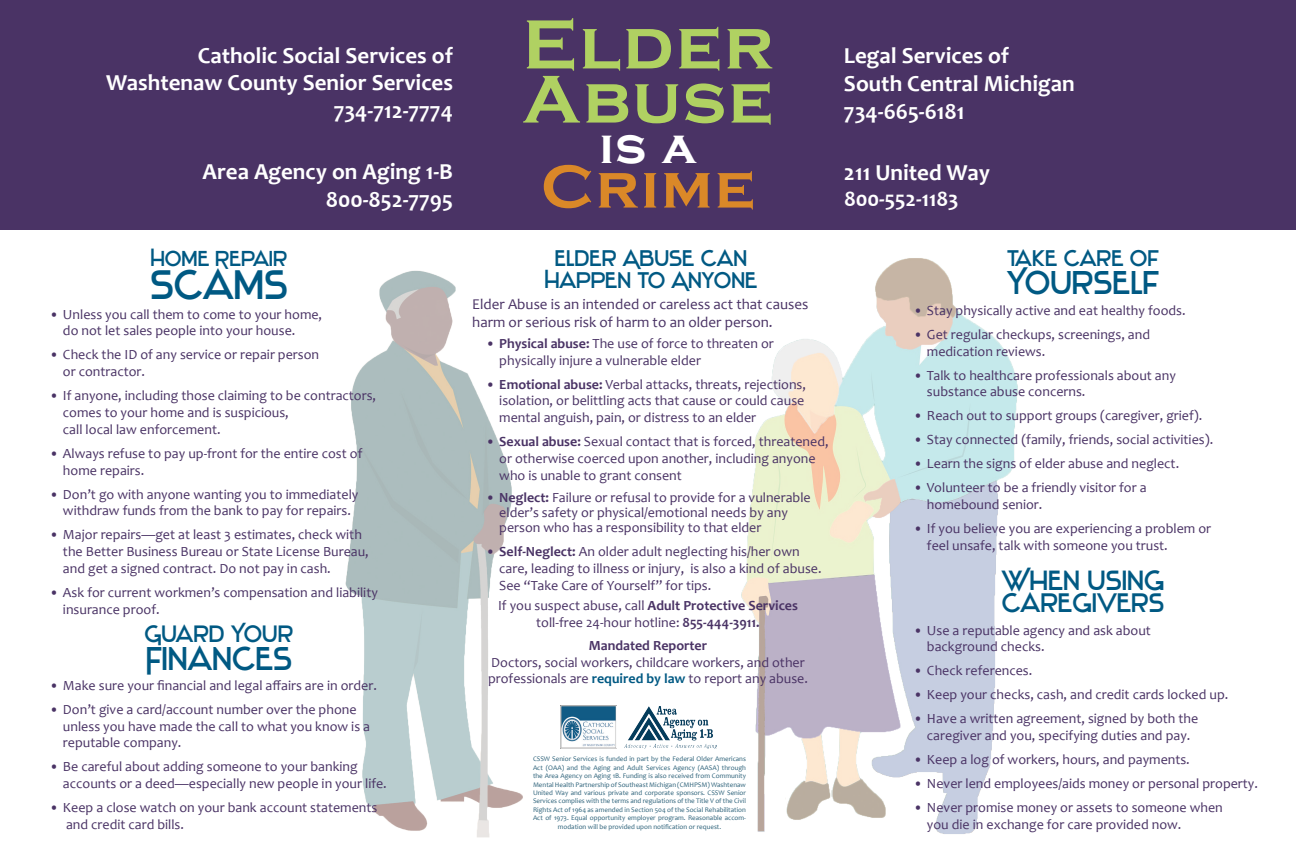
<style>
.page{position:relative;width:1296px;height:864px;background:#fff}
.page>*{position:absolute;margin:0;border:0;box-sizing:border-box;transform-origin:0 0}
.t1{font:700 72px "Copperplate Gothic";letter-spacing:.03em;color:#b0d162}
.t2{font:700 70px "Copperplate Gothic";letter-spacing:.03em;color:#b0d162}
.t3{font:700 63px "Copperplate Gothic";letter-spacing:.03em;color:#da8828}
.t4{font:700 50px "Copperplate Gothic";color:#fff}
.t5{font:40px "Stentiga";color:#005983}
.t6{font:32px "Stentiga";color:#005983}
.t7{font:27px "Stentiga";color:#005983}
.t8{font:26px "Stentiga";color:#005983}
.t9{font:700 23px/27.6px "Candara";color:#fff;text-align:right}
.t10{font:23px "Stentiga";color:#005983}
.t11{font:22px/22px "Stentiga";color:#005983;text-align:center}
.t12{font:700 22px "Candara";color:#fff}
.t13{font:21px "Stentiga";color:#005983}
.t14{font:15px/18px "Candara";color:#4a3365}
.t15{font:14px/16.8px "Candara";color:#4a3365}
.t16{font:700 14px "Candara";color:#4a3365}
.t17{font:7px/8.4px "Candara";color:#2c6179;text-align:center}
.s1{font-weight:700}
.s2{font-weight:700;color:#005983}
</style>
<div class="page">
<img style="left:741px;top:258px;width:277px;height:576px">
<img style="left:345px;top:271px;width:178px;height:567px">
<div style="left:0;top:0;width:1296px;height:230px;background:#4a3365"></div>
<img style="left:561px;top:705px;width:56px;height:44px">
<img style="left:625px;top:706px;width:91px;height:43px">
<h3 class="t9" style="left:106px;top:41px;width:348px">Catholic Social Services of<br>Washtenaw County Senior Services<br>734-712-7774</h3>
<h3 class="t9" style="left:203px;top:158px;width:252px">Area Agency on Aging 1-B<br>800-852-7795</h3>
<h3 class="t13" style="left:151px;top:246px;width:138px">Home Repair</h3>
<h3 class="t5" style="left:150px;top:261px;width:139px">Scams</h3>
<p class="t15" style="left:63px;top:305px;width:261px;text-indent:-13px">• Unless you call them to come to your home, do not let sales people into your house.</p>
<p class="t15" style="left:63px;top:346px;width:258px;text-indent:-13px">• Check the ID of any service or repair person or contractor.</p>
<p class="t15" style="left:63px;top:387px;width:315px;text-indent:-13px">• If anyone, including those claiming to be contractors, comes to your home and is suspicious,<br>call local law enforcement.</p>
<p class="t15" style="left:63px;top:445px;width:301px;text-indent:-13px">• Always refuse to pay up-front for the entire cost of home repairs.</p>
<p class="t15" style="left:50px;top:485px;width:310px;text-align:center">• Don’t go with anyone wanting you to immediately withdraw funds from the bank to pay for repairs.</p>
<p class="t15" style="left:63px;top:526px;width:307px;text-indent:-13px">• Major repairs—get at least 3 estimates, check with the Better Business Bureau or State License Bureau, and get a signed contract. Do not pay in cash.</p>
<p class="t15" style="left:63px;top:584px;width:316px;text-indent:-13px">• Ask for current workmen’s compensation and liability insurance proof.</p>
<h3 class="t10" style="left:145px;top:620px;width:150px">Guard Your</h3>
<h3 class="t6" style="left:146px;top:640px;width:148px">Finances</h3>
<p class="t15" style="left:50px;top:677px;width:329px">• Make sure your financial and legal affairs are in order.</p>
<p class="t15" style="left:63px;top:701px;width:309px;text-indent:-13px">• Don’t give a card/account number over the phone unless you have made the call to what you know is a reputable company.</p>
<p class="t15" style="left:63px;top:758px;width:325px;text-indent:-13px">• Be careful about adding someone to your banking accounts or a deed—especially new people in your life.</p>
<p class="t15" style="left:66px;top:799px;width:313px;text-indent:-17px">• Keep a close watch on your bank account statements and credit card bills.</p>
<h1 class="t1" style="left:523px;top:5px;width:253px">Elder</h1>
<h2 class="t2" style="left:523px;top:61px;width:252px">Abuse</h2>
<h3 class="t4" style="left:600px;top:118px;width:98px">is a</h3>
<h3 class="t3" style="left:541px;top:152px;width:216px">Crime</h3>
<h3 class="t11" style="left:545px;top:248px;width:214px">Elder Abuse Can<br>Happen to Anyone</h3>
<p class="t14" style="left:472px;top:295px;width:338px">Elder Abuse is an intended or careless act that causes harm or serious risk of harm to an older person.</p>
<p class="t15" style="left:499px;top:335px;width:276px;text-indent:-13px"><span class="s1">• Physical abuse:</span> The use of force to threaten or physically injure a vulnerable elder</p>
<p class="t15" style="left:499px;top:375px;width:308px;text-align:justify;text-indent:-13px"><span class="s1">• Emotional abuse:</span> Verbal attacks, threats, rejections, isolation, or belittling acts that cause or could cause mental anguish, pain, or distress to an elder</p>
<p class="t15" style="left:499px;top:433px;width:331px;text-indent:-13px"><span class="s1">• Sexual abuse:</span> Sexual contact that is forced, threatened, or otherwise coerced upon another, including anyone who is unable to grant consent</p>
<p class="t15" style="left:499px;top:490px;width:313px;line-height:15px;text-indent:-13px"><span class="s1">• Neglect:</span> Failure or refusal to provide for a vulnerable elder’s safety or physical/emotional needs by any person who has a responsibility to that elder</p>
<p class="t15" style="left:499px;top:543px;width:324px;text-indent:-13px"><span class="s1">• Self-Neglect:</span> An older adult neglecting his/her own care, leading to illness or injury, is also a kind of abuse.<br>See “Take Care of Yourself” for tips.</p>
<p class="t15" style="left:498px;top:597px;width:301px;text-align:center">If you suspect abuse, call <span class="s1">Adult Protective Services </span>toll-free 24-hour hotline: <span class="s1">855-444-3911.</span></p>
<p class="t16" style="left:589px;top:637px;width:120px">Mandated Reporter</p>
<p class="t15" style="left:488px;top:654px;width:321px">Doctors, social workers, childcare workers, and other professionals are <span class="s2">required by law</span> to report any abuse.</p>
<p class="t17" style="left:533px;top:755px;width:215px">CSSW Senior Services is funded in part by the Federal Older Americans Act (OAA) and the Aging and Adult Services Agency (AASA) through the Area Agency on Aging 1B. Funding is also received from Community Mental Health Partnership of Southeast Michigan (CMHPSM) Washtenaw United Way and various private and corporate sponsors. CSSW Senior Services complies with the terms and regulations of the Title V of the Civil Rights Act of 1964 as amended in Section 504 of the Social Rehabilitation Act of 1973. Equal opportunity employer program. Reasonable accom&shy;modation will be provided upon notification or request.</p>
<h3 class="t9" style="left:844px;top:42px;width:232px;text-align:left">Legal Services of<br>South Central Michigan<br>734-665-6181</h3>
<h3 class="t9" style="left:844px;top:158px;width:147px">211 United Way</h3>
<h3 class="t12" style="left:844px;top:185px;width:116px">800-552-1183</h3>
<h3 class="t11" style="left:1007px;top:248px;width:153px">take Care of</h3>
<h3 class="t6" style="left:1007px;top:264px;width:153px">Yourself</h3>
<p class="t15" style="left:914px;top:302px;width:274px">• Stay physically active and eat healthy foods.</p>
<p class="t15" style="left:927px;top:326px;width:225px;text-indent:-13px">• Get regular checkups, screenings, and medication reviews.</p>
<p class="t15" style="left:927px;top:366px;width:250px;text-indent:-13px">• Talk to healthcare professionals about any substance abuse concerns.</p>
<p class="t15" style="left:913px;top:407px;width:290px">• Reach out to support groups (caregiver, grief).</p>
<p class="t15" style="left:913px;top:431px;width:301px">• Stay connected (family, friends, social activities).</p>
<p class="t15" style="left:913px;top:455px;width:267px">• Learn the signs of elder abuse and neglect.</p>
<p class="t15" style="left:927px;top:479px;width:221px;text-indent:-13px">• Volunteer to be a friendly visitor for a homebound senior.</p>
<p class="t15" style="left:927px;top:520px;width:286px;text-indent:-13px">• If you believe you are experiencing a problem or feel unsafe, talk with someone you trust.</p>
<h3 class="t7" style="left:1002px;top:564px;width:164px">When Using</h3>
<h3 class="t8" style="left:1002px;top:587px;width:164px">Caregivers</h3>
<p class="t15" style="left:927px;top:622px;width:225px;text-indent:-13px">• Use a reputable agency and ask about background checks.</p>
<p class="t15" style="left:914px;top:662px;width:120px">• Check references.</p>
<p class="t15" style="left:914px;top:686px;width:316px">• Keep your checks, cash, and credit cards locked up.</p>
<p class="t15" style="left:914px;top:710px;width:286px;text-align:center">• Have a written agreement, signed by both the caregiver and you, specifying duties and pay.</p>
<p class="t15" style="left:914px;top:751px;width:278px">• Keep a log of workers, hours, and payments.</p>
<p class="t15" style="left:914px;top:775px;width:346px">• Never lend employees/aids money or personal property.</p>
<p class="t15" style="left:927px;top:799px;width:297px;text-indent:-13px">• Never promise money or assets to someone when you die in exchange for care provided now.</p>
</div>
